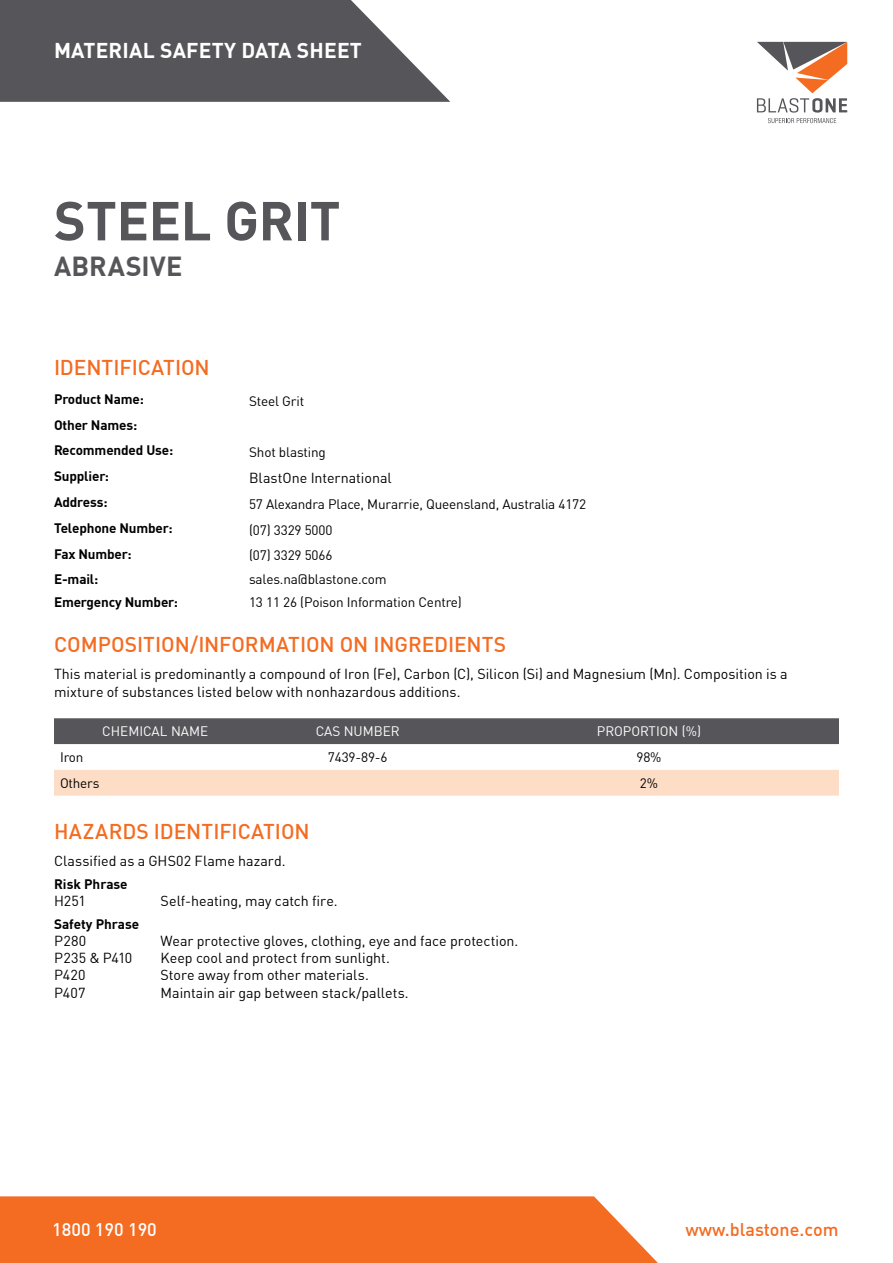
<style>
.page{position:relative;width:893px;height:1263px;background:#fff}
.page>*{position:absolute;margin:0;border:0;box-sizing:border-box;transform-origin:0 0}
.t1{font:700 54px "DIN Offc";letter-spacing:-.01em;color:#56565a}
.t2{font:700 27px "DIN Offc";letter-spacing:.015em;color:#56565a}
.t3{font:500 21px "DIN Offc";letter-spacing:-.005em;color:#f36c21}
.t4{font:700 21px "DIN Offc";letter-spacing:.01em;color:#fff}
.t5{font:500 18px "DIN Offc";color:#f36c21}
.t6{font:500 18px "DIN Offc";color:#fff}
.t7{font:14.25px/17.2px "DIN Offc";color:#000}
.t8{font:13.5px "DIN Offc";letter-spacing:-.01em;color:#000}
.t9{font:700 13.5px/25.8px "DIN Offc";letter-spacing:-.01em;color:#000}
.t10{font:13.5px "DIN Offc";color:#fff}
</style>
<div class="page">
<svg style="left:757px;top:42px;width:90px;height:81px"></svg>
<svg style="left:0;top:0;width:450px;height:102px;background:#69696d"></svg>
<div style="left:0;top:1196px;width:658px;height:67px;background:#f36c21"></div>
<div style="left:54px;top:718px;width:785px;height:26px;background:#56565a"></div>
<div style="left:54px;top:770px;width:785px;height:26px;background:#feddc6"></div>
<h3 class="t4" style="left:54px;top:36px;width:309px">MATERIAL SAFETY DATA SHEET</h3>
<h1 class="t1" style="left:54px;top:185px;width:288px">STEEL GRIT</h1>
<h2 class="t2" style="left:54px;top:249px;width:130px">ABRASIVE</h2>
<h3 class="t3" style="left:54px;top:354px;width:157px">IDENTIFICATION</h3>
<p class="t9" style="left:54px;top:386px;width:91px">Product Name:</p>
<p class="t8" style="left:249px;top:392px;width:57px">Steel Grit</p>
<p class="t9" style="left:54px;top:412px;width:121px">Other Names:<br>Recommended Use:</p>
<p class="t8" style="left:249px;top:444px;width:78px">Shot blasting</p>
<p class="t9" style="left:54px;top:463px;width:57px">Supplier:</p>
<p class="t7" style="left:249px;top:470px;width:144px">BlastOne International</p>
<p class="t9" style="left:54px;top:489px;width:55px">Address:</p>
<p class="t8" style="left:249px;top:495px;width:339px">57 Alexandra Place, Murarrie, Queensland, Australia 4172</p>
<p class="t9" style="left:54px;top:515px;width:120px">Telephone Number:</p>
<p class="t8" style="left:249px;top:521px;width:85px">(07) 3329 5000</p>
<p class="t9" style="left:54px;top:541px;width:79px">Fax Number:</p>
<p class="t8" style="left:249px;top:547px;width:85px">(07) 3329 5066</p>
<p class="t9" style="left:54px;top:567px;width:46px">E-mail:</p>
<p class="t8" style="left:249px;top:571px;width:139px">sales.na@blastone.com</p>
<p class="t9" style="left:54px;top:589px;width:125px">Emergency Number:</p>
<p class="t8" style="left:249px;top:593px;width:214px">13 11 26 (Poison Information Centre)</p>
<h3 class="t3" style="left:54px;top:630px;width:454px">COMPOSITION/INFORMATION ON INGREDIENTS</h3>
<p class="t7" style="left:54px;top:665px;width:735px">This material is predominantly a compound of Iron (Fe), Carbon (C), Silicon (Si) and Magnesium (Mn). Composition is a mixture of substances listed below with nonhazardous additions.</p>
<p class="t10" style="left:102px;top:723px;width:107px">CHEMICAL NAME</p>
<p class="t10" style="left:316px;top:723px;width:86px">CAS NUMBER</p>
<p class="t10" style="left:597px;top:723px;width:106px">PROPORTION (%)</p>
<p class="t8" style="left:60px;top:749px;width:25px">Iron</p>
<p class="t8" style="left:328px;top:749px;width:61px">7439-89-6</p>
<p class="t8" style="left:636px;top:749px;width:27px">98%</p>
<p class="t8" style="left:60px;top:775px;width:41px">Others</p>
<p class="t8" style="left:640px;top:775px;width:20px">2%</p>
<h3 class="t3" style="left:54px;top:818px;width:257px">HAZARDS IDENTIFICATION</h3>
<p class="t7" style="left:54px;top:852px;width:233px">Classified as a GHS02 Flame hazard.</p>
<p class="t9" style="left:54px;top:871px;width:75px">Risk Phrase</p>
<p class="t7" style="left:54px;top:892px;width:33px">H251</p>
<p class="t7" style="left:161px;top:892px;width:178px">Self-heating, may catch fire.</p>
<p class="t9" style="left:54px;top:911px;width:87px">Safety Phrase</p>
<p class="t7" style="left:54px;top:932px;width:34px">P280</p>
<p class="t7" style="left:161px;top:932px;width:359px">Wear protective gloves, clothing, eye and face protection.</p>
<p class="t7" style="left:54px;top:949px;width:80px">P235 &amp; P410</p>
<p class="t7" style="left:161px;top:949px;width:231px">Keep cool and protect from sunlight.</p>
<p class="t7" style="left:54px;top:967px;width:33px">P420</p>
<p class="t7" style="left:161px;top:967px;width:210px">Store away from other materials.</p>
<p class="t7" style="left:54px;top:984px;width:33px">P407</p>
<p class="t7" style="left:161px;top:984px;width:250px">Maintain air gap between stack/pallets.</p>
<p class="t6" style="left:52px;top:1218px;width:106px">1800 190 190</p>
<p class="t5" style="left:685px;top:1218px;width:155px">www.blastone.com</p>
</div>
